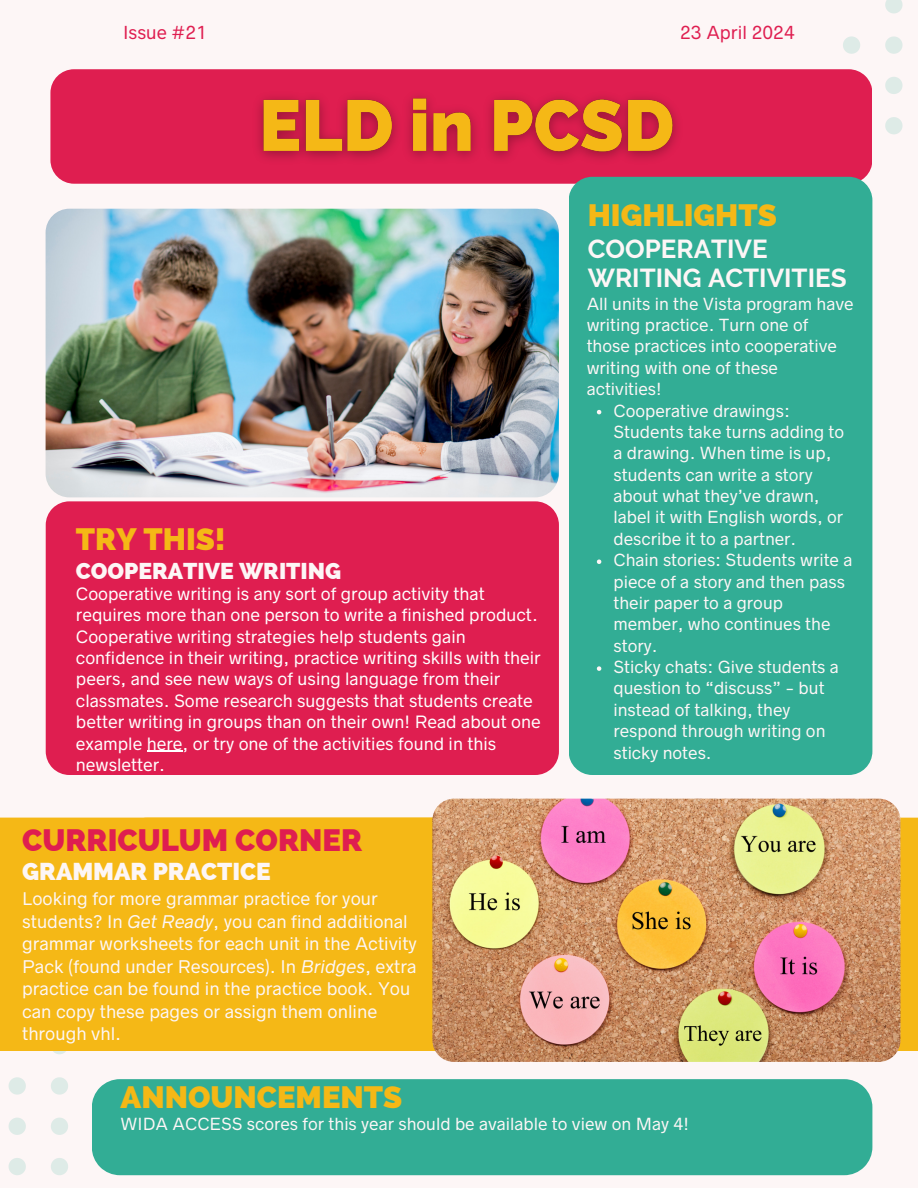
<style>
.page{position:relative;width:918px;height:1188px;background:#fdf6f6}
.page>*{position:absolute;margin:0;border:0;box-sizing:border-box;transform-origin:0 0}
.t1{font:800 30.9px "Raleway";color:#f5b816}
.t2{font:800 30.9px "Raleway";color:#df1e50}
.t3{font:700 25.95px/29.2px "Raleway";color:#fdf6f6}
.t4{font:800 24.45px "Raleway";color:#fdf6f6}
.t5{font:800 22.95px "Raleway";color:#fdf6f6}
.t6{font:16.95px "Radnika Next";color:#df1e50}
.t7{font:16.5px/22.5px "Radnika Next";color:#fdf6f6}
.t8{font:16.05px/21.3px "Radnika Next";color:#fff}
.t9{font:15.75px/21.3px "Radnika Next";color:#fdf6f6}
.s1{font-style:italic}
</style>
<div class="page">
<div style="left:898px;top:818px;width:20px;height:233px;background:#f5b816"></div>
<svg style="left:53px;top:1051px;width:13px;height:3px"></svg>
<svg style="left:51px;top:1077px;width:17px;height:18px"></svg>
<svg style="left:51px;top:1118px;width:17px;height:17px"></svg>
<svg style="left:51px;top:1158px;width:17px;height:17px"></svg>
<svg style="left:9px;top:1077px;width:17px;height:18px"></svg>
<svg style="left:9px;top:1118px;width:17px;height:17px"></svg>
<svg style="left:9px;top:1158px;width:17px;height:17px"></svg>
<div style="left:0;top:818px;width:435px;height:233px;background:#f5b816"></div>
<svg style="left:885px;top:0;width:18px;height:13px"></svg>
<svg style="left:885px;top:36px;width:18px;height:18px"></svg>
<svg style="left:885px;top:77px;width:18px;height:17px"></svg>
<svg style="left:885px;top:117px;width:18px;height:17px"></svg>
<svg style="left:843px;top:36px;width:17px;height:18px"></svg>
<div style="left:50px;top:69px;width:822px;height:115px;background:#df1e50"></div>
<div style="left:92px;top:1079px;width:780px;height:96px;background:#32ad95"></div>
<img style="left:432px;top:799px;width:469px;height:263px;border-radius:22px">
<img style="left:46px;top:209px;width:513px;height:288px;border-radius:24px">
<div style="left:569px;top:177px;width:303px;height:598px;background:#32ad95;border-radius:24px"></div>
<div style="left:46px;top:501px;width:513px;height:274px;background:#df1e50"></div>
<img style="left:246px;top:84px;width:444px;height:88px">
<svg style="left:597px;top:410px;width:4px;height:4px"></svg>
<svg style="left:597px;top:559px;width:4px;height:5px"></svg>
<svg style="left:597px;top:666px;width:4px;height:5px"></svg>
<hr style="left:147px;top:751px;width:36px;height:1px;background:#fff">
<h2 class="t6" style="left:123px;top:22px;width:85px">Issue #21</h2>
<p class="t6" style="left:680px;top:22px;width:116px">23 April 2024</p>
<p class="t1" style="left:76px;top:521px;width:151px">TRY THIS!</p>
<h2 class="t8" style="left:76px;top:583px;width:466px">Cooperative writing is any sort of group activity that requires more than one person to write a finished product.<br>Cooperative writing strategies help students gain confidence in their writing, practice writing skills with their peers, and see new ways of using language from their classmates. Some research suggests that students create better writing in groups than on their own! Read about one example here, or try one of the activities found in this newsletter.</h2>
<p class="t5" style="left:76px;top:557px;width:267px">COOPERATIVE WRITING</p>
<h4 class="t2" style="left:22px;top:822px;width:342px">CURRICULUM CORNER</h4>
<p class="t4" style="left:22px;top:857px;width:250px">GRAMMAR PRACTICE</p>
<p class="t7" style="left:22px;top:888px;width:396px">Looking for more grammar practice for your students? In <span class="s1">Get Ready</span>, you can find additional grammar worksheets for each unit in the Activity Pack (found under Resources). In <span class="s1">Bridges</span>, extra practice can be found in the practice book. You can copy these pages or assign them online through vhl.</p>
<h3 class="t1" style="left:588px;top:197px;width:191px">HIGHLIGHTS</h3>
<p class="t3" style="left:588px;top:234px;width:260px">COOPERATIVE<br>WRITING ACTIVITIES</p>
<p class="t9" style="left:587px;top:293px;width:268px">All units in the Vista program have writing practice. Turn one of those practices into cooperative writing with one of these activities!</p>
<h3 class="t9" style="left:614px;top:400px;width:232px">Cooperative drawings:<br>Students take turns adding to a drawing. When time is up, students can write a story about what they’ve drawn, label it with English words, or describe it to a partner.</h3>
<p class="t9" style="left:614px;top:550px;width:240px">Chain stories: Students write a piece of a story and then pass their paper to a group member, who continues the story.</p>
<p class="t9" style="left:614px;top:657px;width:227px">Sticky chats: Give students a question to “discuss” - but instead of talking, they respond through writing on sticky notes.</p>
<p class="t1" style="left:121px;top:1079px;width:283px">ANNOUNCEMENTS</p>
<h2 class="t9" style="left:121px;top:1113px;width:570px">WIDA ACCESS scores for this year should be available to view on May 4!</h2>
</div>
